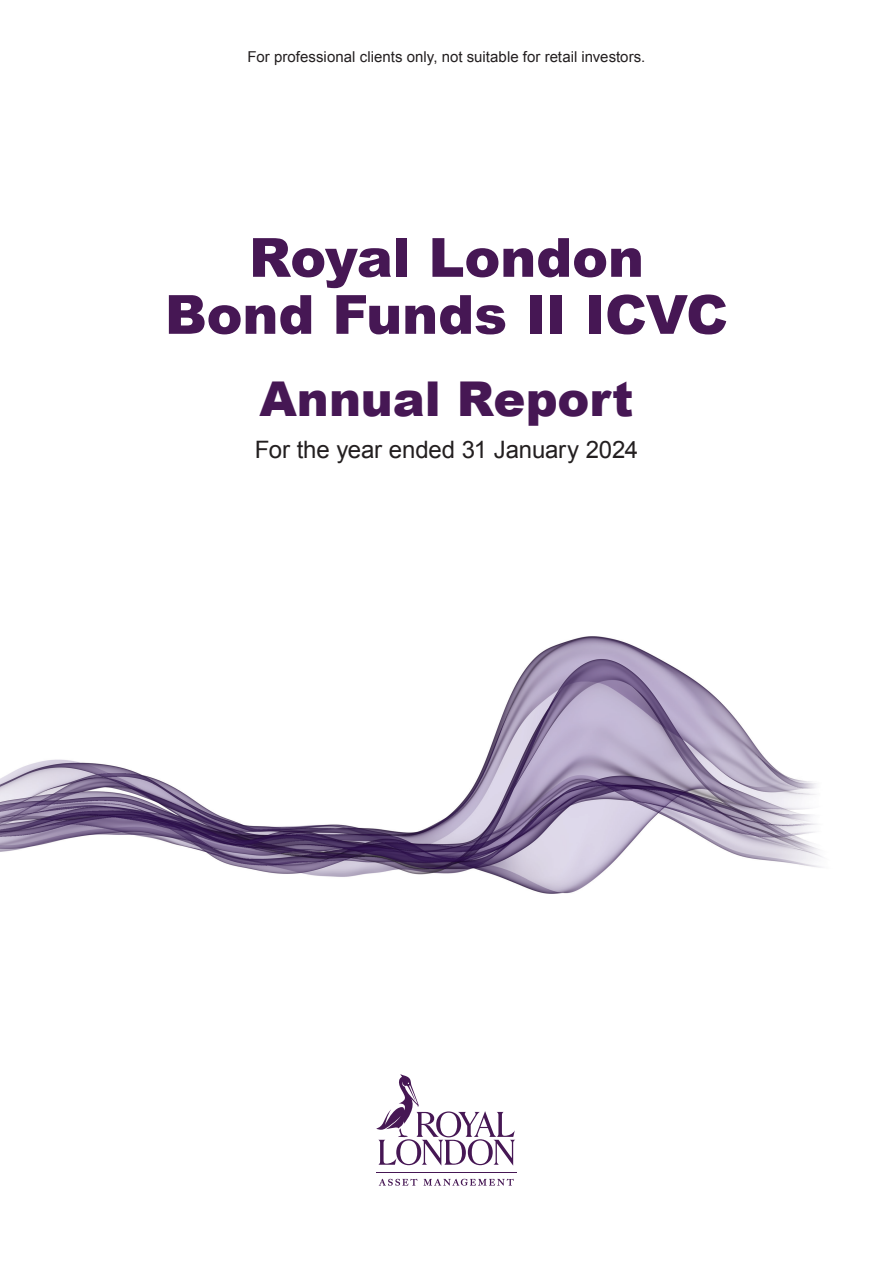
<style>
.page{position:relative;width:893px;height:1263px;background:#fff}
.page>*{position:absolute;margin:0;border:0;box-sizing:border-box;transform-origin:0 0}
.Cover_Head{font:900 54px/57px "Arial";letter-spacing:-.005em;color:#461754;text-align:center}
.Cover_Report_Type{font:900 48px "Arial";color:#461754}
.Cover_Report_Period{font:24px "Arial";letter-spacing:-.005em;color:#231f20}
.t1{font:15px "Arial";color:#231f20}
</style>
<div class="page">
<img style="left:0;top:636px;width:822px;height:258px">
<hr style="left:376px;top:1172px;width:141px;height:1px;background:#461754">
<svg style="left:379px;top:1179px;width:38px;height:7px"></svg>
<svg style="left:423px;top:1179px;width:91px;height:6px"></svg>
<svg style="left:376px;top:1074px;width:139px;height:92px"></svg>
<p class="t1" style="left:248px;top:47px;width:399px">For professional clients only, not suitable for retail investors.</p>
<p class="Cover_Head" style="left:165px;top:227px;width:565px">Royal London<br>Bond Funds II ICVC</p>
<p class="Cover_Report_Type" style="left:259px;top:364px;width:376px">Annual Report</p>
<p class="Cover_Report_Period" style="left:255px;top:434px;width:385px">For the year ended 31 January 2024</p>
</div>
